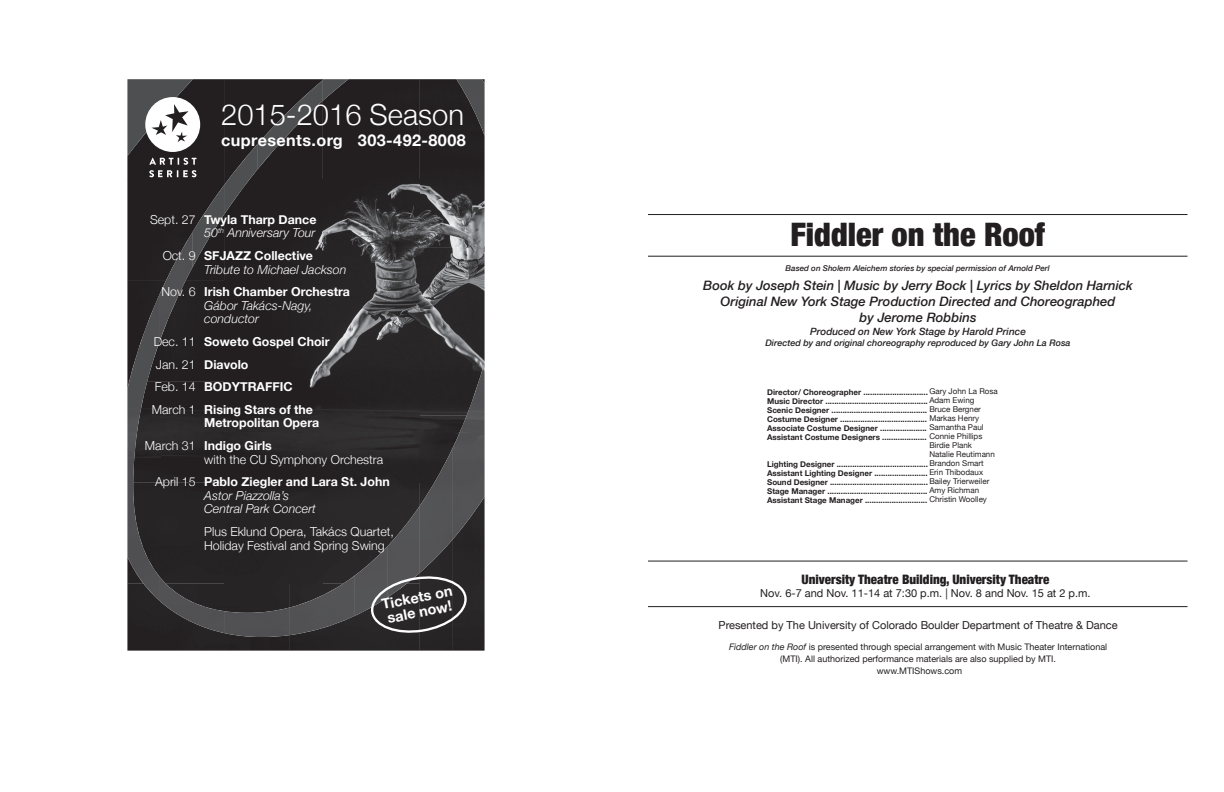
<style>
.page{position:relative;width:1224px;height:792px;background:#fff}
.page>*{position:absolute;margin:0;border:0;box-sizing:border-box;transform-origin:0 0}
.t1{font:900 condensed 32.4px "Helvetica Neue";color:#231f20}
.t2{font:300 29.1px "Helvetica Neue";color:#fff}
.t3{font:700 16.2px "Helvetica Neue";letter-spacing:.025em;color:#fff}
.t4{font:700 14.5px/14.5px "Helvetica Neue";color:#fff}
.t5{font:italic 500 13px/15.6px "Helvetica Neue";color:#231f20;text-align:center}
.t6{font:900 condensed 13px "Helvetica Neue";color:#231f20}
.t7{font:italic 300 12.4px/13.6px "Helvetica Neue";color:#fff}
.t8{font:300 12.4px/22.6px "Helvetica Neue";color:#fff}
.t9{font:700 12.4px/22.6px "Helvetica Neue";color:#fff}
.t10{font:11px "Helvetica Neue";color:#231f20}
.t11{font:italic 500 10px "Helvetica Neue";color:#231f20}
.t12{font:9px/12px "Helvetica Neue";color:#231f20;text-align:center}
.t13{font:italic 500 9px "Helvetica Neue";color:#231f20}
.t14{font:700 8px/9px "Helvetica Neue";color:#231f20}
.t15{font:italic 500 8px "Helvetica Neue";color:#231f20}
.t16{font:8px/9px "Helvetica Neue";color:#231f20}
.s1{font-style:normal}
.s2{font-weight:700;font-style:normal}
.s3{font-weight:300}
.s4{font-weight:700}
.s5{font-weight:400}
.s6{font-style:italic}
</style>
<div class="page">
<hr style="left:648px;top:256px;width:540px;height:1px;background:#231f20">
<hr style="left:648px;top:214px;width:540px;height:1px;background:#231f20">
<hr style="left:648px;top:561px;width:540px;height:1px;background:#231f20">
<hr style="left:648px;top:606px;width:540px;height:1px;background:#231f20">
<img style="left:127px;top:79px;width:293px;height:572px">
<img style="left:420px;top:79px;width:65px;height:336px">
<img style="left:420px;top:415px;width:32px;height:34px">
<img style="left:420px;top:573px;width:32px;height:78px">
<div style="left:452px;top:540px;width:33px;height:111px;background:#292627"></div>
<img style="left:127px;top:79px;width:65px;height:70px">
<img style="left:257px;top:81px;width:65px;height:68px">
<img style="left:322px;top:79px;width:27px;height:22px">
<img style="left:456px;top:79px;width:29px;height:57px">
<img style="left:225px;top:144px;width:32px;height:70px">
<svg style="left:127px;top:149px;width:6px;height:7px"></svg>
<img style="left:257px;top:149px;width:18px;height:21px">
<img style="left:192px;top:184px;width:33px;height:84px">
<img style="left:160px;top:232px;width:32px;height:109px">
<img style="left:127px;top:293px;width:33px;height:308px">
<img style="left:452px;top:362px;width:33px;height:178px">
<img style="left:420px;top:449px;width:32px;height:124px">
<img style="left:387px;top:506px;width:33px;height:69px">
<img style="left:355px;top:546px;width:32px;height:70px">
<img style="left:160px;top:577px;width:65px;height:56px">
<img style="left:290px;top:576px;width:65px;height:59px">
<img style="left:225px;top:607px;width:65px;height:30px">
<svg style="left:149px;top:158px;width:47px;height:19px"></svg>
<svg style="left:145px;top:97px;width:55px;height:55px"></svg>
<svg style="left:370px;top:575px;width:97px;height:60px"></svg>
<h2 class="t2" style="left:221px;top:91px;width:244px">2015-2016 Season</h2>
<h3 class="t3" style="left:221px;top:126px;width:246px">cupresents.org 303-492-8008</h3>
<h3 class="t7" style="left:150px;top:212px;width:168px;text-align:right"><span class="s1">Sept. 27</span> <span class="s2">Twyla Tharp Dance<br></span>50<sup>th</sup> Anniversary Tour</h3>
<h3 class="t7" style="left:204px;top:248px;width:144px;text-indent:-42px"><span class="s1">Oct. 9</span> <span class="s2">SFJAZZ Collective<br></span>Tribute to Michael Jackson</h3>
<h3 class="t7" style="left:204px;top:284px;width:147px;text-indent:-43px"><span class="s1">Nov. 6</span> <span class="s2">Irish Chamber Orchestra<br></span>Gábor Takács-Nagy, conductor</h3>
<h3 class="t9" style="left:154px;top:330px;width:177px"><span class="s3">Dec. 11</span> Soweto Gospel Choir</h3>
<h3 class="t9" style="left:156px;top:352px;width:94px"><span class="s3">Jan. 21</span> Diavolo</h3>
<h3 class="t9" style="left:155px;top:375px;width:139px"><span class="s3">Feb. 14</span> BODYTRAFFIC</h3>
<h3 class="t9" style="left:152px;top:397px;width:163px"><span class="s3">March 1</span> Rising Stars of the</h3>
<h3 class="t9" style="left:145px;top:411px;width:176px;text-indent:59px">Metropolitan Opera<br><span class="s3">March 31</span> Indigo Girls</h3>
<h3 class="t8" style="left:155px;top:447px;width:236px;text-indent:49px">with the CU Symphony Orchestra<br>April 15 <span class="s4">Pablo Ziegler and Lara St. John</span></h3>
<h3 class="t7" style="left:204px;top:488px;width:113px">Astor Piazzolla’s<br>Central Park Concert</h3>
<h3 class="t8" style="left:204px;top:524px;width:191px;line-height:13.6px">Plus Eklund Opera, Takács Quartet,<br>Holiday Festival and Spring Swing</h3>
<h3 class="t4" style="left:380px;top:596px;width:73px;rotate:-11deg">Tickets on sale now!</h3>
<h1 class="t1" style="left:790px;top:208px;width:256px">Fiddler on the Roof</h1>
<p class="t15" style="left:786px;top:261px;width:266px">Based on Sholem Aleichem stories by special permission of Arnold Perl</p>
<h3 class="t5" style="left:703px;top:277px;width:431px">Book by Joseph Stein | Music by Jerry Bock | Lyrics by Sheldon Harnick<br>Original New York Stage Production Directed and Choreographed<br>by Jerome Robbins</h3>
<p class="t11" style="left:810px;top:323px;width:217px">Produced on New York Stage by Harold Prince</p>
<p class="t13" style="left:765px;top:335px;width:307px">Directed by and original choreography reproduced by Gary John La Rosa</p>
<p class="t14" style="left:767px;top:388px;width:232px">Director/ Choreographer ............................. <span class="s5">Gary John La Rosa </span>Music Director .............................................. <span class="s5">Adam Ewing </span>Scenic Designer ........................................... <span class="s5">Bruce Bergner </span>Costume Designer ....................................... <span class="s5">Markas Henry </span>Associate Costume Designer ..................... <span class="s5">Samantha Paul </span>Assistant Costume Designers .................... <span class="s5">Connie Phillips</span></p>
<p class="t14" style="left:767px;top:460px;width:224px">Lighting Designer ......................................... <span class="s5">Brandon Smart </span>Assistant Lighting Designer ........................ <span class="s5">Erin Thibodaux </span>Sound Designer ............................................ <span class="s5">Bailey Trierweiler </span>Stage Manager ............................................. <span class="s5">Amy Richman </span>Assistant Stage Manager ............................ <span class="s5">Christin Woolley</span></p>
<p class="t16" style="left:929px;top:442px;width:67px">Birdie Plank<br>Natalie Reutimann</p>
<h3 class="t6" style="left:802px;top:568px;width:249px">University Theatre Building, University Theatre</h3>
<h3 class="t10" style="left:760px;top:585px;width:332px">Nov. 6-7 and Nov. 11-14 at 7:30 p.m. | Nov. 8 and Nov. 15 at 2 p.m.</h3>
<h3 class="t10" style="left:719px;top:617px;width:401px">Presented by The University of Colorado Boulder Department of Theatre &amp; Dance</h3>
<p class="t12" style="left:729px;top:641px;width:380px"><span class="s6">Fiddler on the Roof</span> is presented through special arrangement with Music Theater International (MTI). All authorized performance materials are also supplied by MTI.<br>www.MTIShows.com</p>
</div>
